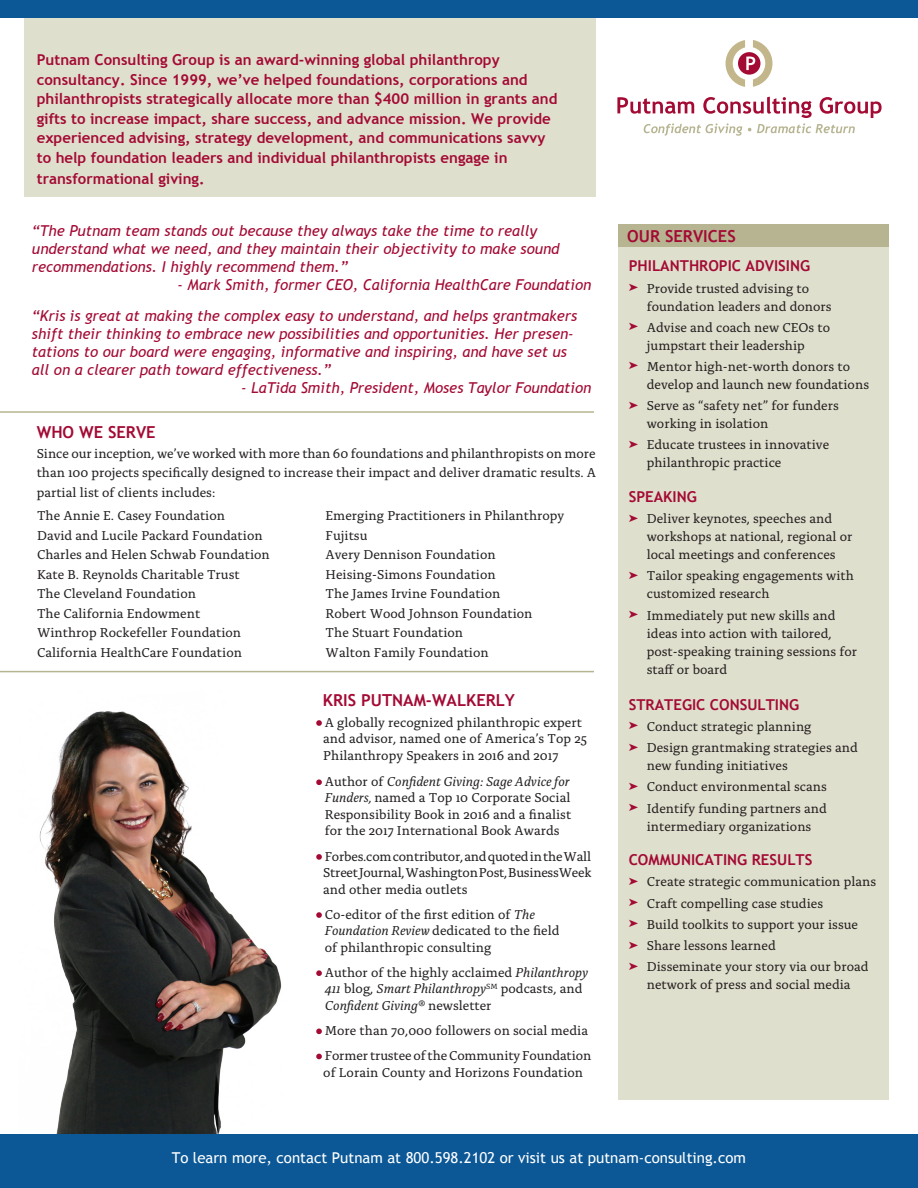
<style>
.page{position:relative;width:918px;height:1188px;background:#fff}
.page>*{position:absolute;margin:0;border:0;box-sizing:border-box;transform-origin:0 0}
.t1{font:700 16.5px "Trebuchet MS";color:#a30a34}
.t2{font:italic 15px/18px "Trebuchet MS";color:#a30a34}
.t3{font:700 15px/19.5px "Trebuchet MS";color:#a30a34}
.t4{font:15px "Trebuchet MS";color:#fff}
.t5{font:13.5px/19.5px "Alda OT";color:#231f20}
.s1{color:#a30a34}
.s2{font-style:italic}
</style>
<div class="page">
<div style="left:25px;top:11px;width:571px;height:186px;background:#dfdfcd"></div>
<div style="left:0;top:0;width:918px;height:18px;background:#0c5896"></div>
<svg style="left:617px;top:97px;width:265px;height:39px"></svg>
<svg style="left:726px;top:40px;width:46px;height:47px"></svg>
<svg style="left:316px;top:720px;width:6px;height:6px"></svg>
<svg style="left:316px;top:779px;width:6px;height:6px"></svg>
<svg style="left:316px;top:854px;width:6px;height:6px"></svg>
<svg style="left:316px;top:912px;width:6px;height:6px"></svg>
<svg style="left:316px;top:970px;width:6px;height:6px"></svg>
<svg style="left:316px;top:1029px;width:6px;height:5px"></svg>
<svg style="left:316px;top:1054px;width:6px;height:5px"></svg>
<div style="left:618px;top:247px;width:270px;height:852px;background:#dfdfcd"></div>
<div style="left:618px;top:225px;width:270px;height:22px;background:#b6b491"></div>
<div style="left:0;top:1134px;width:918px;height:54px;background:#0c5896"></div>
<hr style="left:0;top:671px;width:594px;height:1px;background:#b6b491">
<hr style="left:0;top:411px;width:594px;height:2px;background:#b6b491">
<img style="left:39px;top:711px;width:243px;height:423px">
<p class="t3" style="left:37px;top:50px;width:522px">Putnam Consulting Group is an award-winning global philanthropy consultancy. Since 1999, we’ve helped foundations, corporations and philanthropists strategically allocate more than $400 million in grants and gifts to increase impact, share success, and advance mission. We provide experienced advising, strategy development, and communications savvy to help foundation leaders and individual philanthropists engage in</p>
<p class="t3" style="left:37px;top:168px;width:169px">transformational giving.</p>
<p class="t2" style="left:32px;top:222px;width:529px">“The Putnam team stands out because they always take the time to really understand what we need, and they maintain their objectivity to make sound recommendations. I highly recommend them.”</p>
<p class="t2" style="left:32px;top:269px;width:561px;line-height:31.5px;text-indent:146px">- Mark Smith, former CEO, California HealthCare Foundation “Kris is great at making the complex easy to understand, and helps grantmakers</p>
<p class="t2" style="left:32px;top:325px;width:543px">shift their thinking to embrace new possibilities and opportunities. Her presen&shy;tations to our board were engaging, informative and inspiring, and have set us all on a clearer path toward effectiveness.”</p>
<p class="t2" style="left:241px;top:379px;width:352px">- LaTida Smith, President, Moses Taylor Foundation</p>
<p class="t1" style="left:37px;top:422px;width:120px">WHO WE SERVE</p>
<p class="t5" style="left:37px;top:445px;width:561px;text-align:justify">Since our inception, we’ve worked with more than 60 foundations and philanthropists on more than 100 projects specifically designed to increase their impact and deliver dramatic results. A partial list of clients includes:</p>
<p class="t5" style="left:37px;top:507px;width:234px">The Annie E. Casey Foundation<br>David and Lucile Packard Foundation<br>Charles and Helen Schwab Foundation<br>Kate B. Reynolds Charitable Trust<br>The Cleveland Foundation<br>The California Endowment<br>Winthrop Rockefeller Foundation<br>California HealthCare Foundation</p>
<p class="t5" style="left:326px;top:507px;width:240px">Emerging Practitioners in Philanthropy<br>Fujitsu<br>Avery Dennison Foundation<br>Heising-Simons Foundation<br>The James Irvine Foundation<br>Robert Wood Johnson Foundation<br>The Stuart Foundation<br>Walton Family Foundation</p>
<p class="t1" style="left:323px;top:690px;width:194px">KRIS PUTNAM-WALKERLY</p>
<p class="t5" style="left:323px;top:715px;width:265px;line-height:16.5px;text-indent:-7px"><span class="s1">•</span> A globally recognized philanthropic expert and advisor, named one of America’s Top 25<br>Philanthropy Speakers in 2016 and 2017</p>
<p class="t5" style="left:325px;top:774px;width:248px;line-height:16.5px;text-align:justify;text-indent:-8px"><span class="s1">•</span> Author of <span class="s2">Confident Giving: Sage Advice for Funders,</span> named a Top 10 Corporate Social Responsibility Book in 2016 and a finalist for the 2017 International Book Awards</p>
<p class="t5" style="left:323px;top:849px;width:270px;line-height:16.5px;text-align:justify;text-indent:-7px"><span class="s1">•</span> Forbes.com contributor, and quoted in the Wall Street Journal, Washington Post, BusinessWeek and other media outlets</p>
<p class="t5" style="left:325px;top:907px;width:236px;line-height:16.5px;text-indent:-8px"><span class="s1">•</span> Co-editor of the first edition of <span class="s2">The<br>Foundation Review</span> dedicated to the field of philanthropic consulting</p>
<p class="t5" style="left:325px;top:965px;width:265px;line-height:16.5px;text-indent:-8px"><span class="s1">•</span> Author of the highly acclaimed <span class="s2">Philanthropy<br>411</span> blog, <span class="s2">Smart Philanthropy</span><sup>SM</sup> podcasts, and<br><span class="s2">Confident Giving®</span> newsletter</p>
<p class="t5" style="left:317px;top:1022px;width:273px"><span class="s1">•</span> More than 70,000 followers on social media</p>
<p class="t5" style="left:317px;top:1048px;width:276px;line-height:16.5px;text-align:center"><span class="s1">•</span> Former trustee of the Community Foundation of Lorain County and Horizons Foundation</p>
<p class="t1" style="left:627px;top:226px;width:110px">OUR SERVICES</p>
<p class="t3" style="left:629px;top:256px;width:183px">PHILANTHROPIC ADVISING</p>
<p class="t5" style="left:647px;top:280px;width:186px;line-height:18px">Provide trusted advising to foundation leaders and donors</p>
<p class="t5" style="left:647px;top:319px;width:185px;line-height:18px">Advise and coach new CEOs to jumpstart their leadership</p>
<p class="t5" style="left:647px;top:359px;width:224px;line-height:18px">Mentor high-net-worth donors to develop and launch new foundations</p>
<p class="t5" style="left:647px;top:398px;width:193px;line-height:18px">Serve as “safety net” for funders working in isolation</p>
<p class="t5" style="left:647px;top:437px;width:184px;line-height:18px">Educate trustees in innovative philanthropic practice</p>
<p class="t3" style="left:629px;top:487px;width:69px">SPEAKING</p>
<p class="t5" style="left:647px;top:511px;width:207px;line-height:18px">Deliver keynotes, speeches and workshops at national, regional or local meetings and conferences</p>
<p class="t5" style="left:647px;top:568px;width:209px;line-height:18px">Tailor speaking engagements with customized research</p>
<p class="t5" style="left:647px;top:607px;width:212px;line-height:18px">Immediately put new skills and ideas into action with tailored, post-speaking training sessions for staff or board</p>
<p class="t3" style="left:629px;top:695px;width:172px">STRATEGIC CONSULTING</p>
<p class="t5" style="left:647px;top:717px;width:213px;line-height:21.3px">Conduct strategic planning<br>Design grantmaking strategies and</p>
<p class="t5" style="left:647px;top:756px;width:182px;line-height:21.3px">new funding initiatives<br>Conduct environmental scans<br>Identify funding partners and</p>
<p class="t5" style="left:647px;top:818px;width:166px">intermediary organizations</p>
<p class="t3" style="left:629px;top:850px;width:185px">COMMUNICATING RESULTS</p>
<p class="t5" style="left:647px;top:872px;width:231px;line-height:21.3px">Create strategic communication plans Craft compelling case studies<br>Build toolkits to support your issue Share lessons learned<br>Disseminate your story via our broad</p>
<p class="t5" style="left:647px;top:976px;width:205px">network of press and social media</p>
<p class="t4" style="left:172px;top:1149px;width:576px">To learn more, contact Putnam at 800.598.2102 or visit us at putnam-consulting.com</p>
</div>
